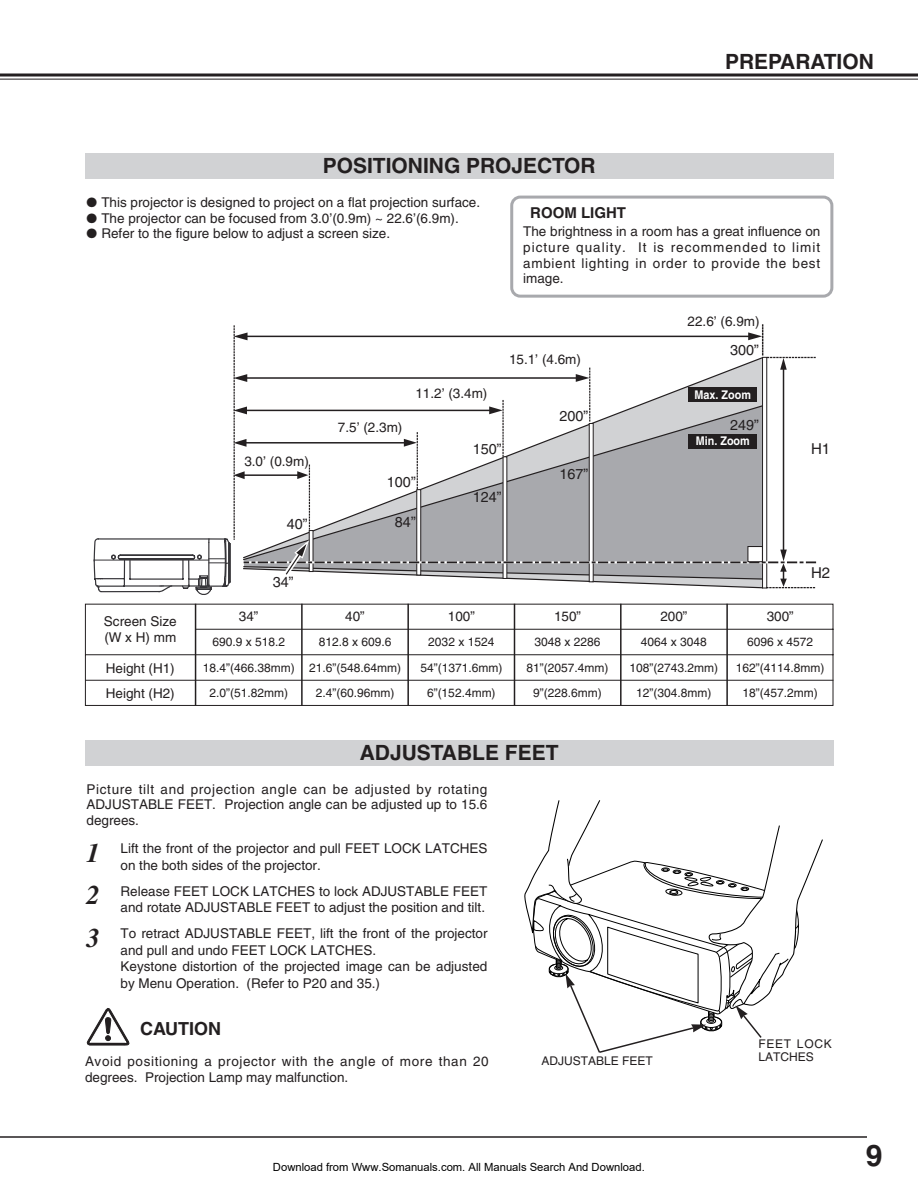
<style>
.page{position:relative;width:918px;height:1188px;background:#fff}
.page>*{position:absolute;margin:0;border:0;box-sizing:border-box;transform-origin:0 0}
.t1{font:700 30px "Helvetica";color:#231f20}
.t2{font:italic 700 27px "Times";color:#231f20}
.t3{font:700 21px "Helvetica";color:#231f20}
.t4{font:700 18px "Helvetica";color:#231f20}
.t5{font:700 15px "Helvetica";color:#231f20}
.t6{font:15px "Helvetica";color:#231f20}
.t7{font:14.4px "Helvetica";color:#231f20}
.t8{font:13.5px/16.5px "Helvetica";color:#231f20}
.t9{font:13.5px/15.8px "Helvetica";letter-spacing:.045em;color:#231f20}
.t10{font:12px/25.5px "Helvetica";color:#231f20;text-align:center}
.t11{font:700 12px "Helvetica";color:#fff;scale:.9 1}
.t12{font:12px/13.5px "Helvetica";letter-spacing:.03em;color:#231f20}
.t13{font:11.25px "Arial";color:#000}
</style>
<div class="page">
<hr style="left:0;top:74px;width:918px;height:2px;background:#231f20">
<hr style="left:0;top:79px;width:918px;height:1px;background:#231f20">
<hr style="left:0;top:1136px;width:867px;height:2px;background:#231f20">
<div style="left:85px;top:153px;width:748px;height:26px;background:#d1d2d4"></div>
<svg style="left:84px;top:603px;width:750px;height:103px"></svg>
<hr style="left:195px;top:604px;width:1px;height:102px;background:#231f20">
<div style="left:306px;top:606px;width:98px;height:21px;background:#fff"></div>
<div style="left:306px;top:631px;width:98px;height:22px;background:#fff"></div>
<div style="left:306px;top:657px;width:98px;height:21px;background:#fff"></div>
<div style="left:306px;top:682px;width:98px;height:22px;background:#fff"></div>
<div style="left:85px;top:740px;width:748px;height:25px;background:#d1d2d4"></div>
<svg style="left:524px;top:800px;width:299px;height:253px"></svg>
<svg style="left:93px;top:325px;width:723px;height:270px"></svg>
<hr style="left:301px;top:604px;width:2px;height:102px;background:#231f20">
<hr style="left:85px;top:680px;width:748px;height:1px;background:#231f20">
<hr style="left:620px;top:604px;width:2px;height:102px;background:#231f20">
<hr style="left:514px;top:604px;width:1px;height:102px;background:#231f20">
<hr style="left:407px;top:604px;width:2px;height:102px;background:#231f20">
<div style="left:510px;top:196px;width:323px;height:102px;border:3px solid #a8a9ad;border-radius:9px"></div>
<div style="left:689px;top:387px;width:68px;height:15px;background:#231f20"></div>
<div style="left:689px;top:434px;width:68px;height:15px;background:#231f20"></div>
<svg style="left:86px;top:1008px;width:44px;height:37px"></svg>
<hr style="left:726px;top:604px;width:2px;height:102px;background:#231f20">
<div style="left:200px;top:606px;width:98px;height:21px;background:#fff"></div>
<div style="left:200px;top:631px;width:98px;height:22px;background:#fff"></div>
<div style="left:200px;top:657px;width:98px;height:21px;background:#fff"></div>
<div style="left:200px;top:682px;width:98px;height:22px;background:#fff"></div>
<h3 class="t3" style="left:725px;top:53px;width:150px">PREPARATION</h3>
<h3 class="t3" style="left:323px;top:158px;width:274px">POSITIONING PROJECTOR</h3>
<p class="t8" style="left:87px;top:195px;width:395px">● This projector is designed to project on a flat projection surface.</p>
<p class="t8" style="left:87px;top:211px;width:374px">● The projector can be focused from 3.0’(0.9m) ~ 22.6’(6.9m).</p>
<p class="t8" style="left:87px;top:227px;width:305px">● Refer to the figure below to adjust a screen size.</p>
<p class="t5" style="left:530px;top:208px;width:97px">ROOM LIGHT</p>
<p class="t8" style="left:523px;top:225px;width:299px;line-height:15.8px;text-align:justify">The brightness in a room has a great influence on picture quality. It is recommended to limit ambient lighting in order to provide the best image.</p>
<p class="t8" style="left:104px;top:614px;width:74px">Screen Size (W x H) mm</p>
<p class="t8" style="left:106px;top:661px;width:70px">Height (H1)</p>
<p class="t8" style="left:106px;top:686px;width:70px">Height (H2)</p>
<p class="t8" style="left:244px;top:454px;width:66px">3.0’ (0.9m)</p>
<p class="t7" style="left:287px;top:519px;width:22px">40”</p>
<p class="t8" style="left:338px;top:420px;width:66px">7.5’ (2.3m)</p>
<p class="t8" style="left:415px;top:386px;width:73px">11.2’ (3.4m)</p>
<p class="t7" style="left:473px;top:444px;width:30px">150”</p>
<p class="t7" style="left:387px;top:477px;width:30px">100”</p>
<p class="t7" style="left:395px;top:517px;width:22px">84”</p>
<p class="t7" style="left:473px;top:492px;width:30px">124”</p>
<p class="t8" style="left:509px;top:352px;width:74px">15.1’ (4.6m)</p>
<p class="t7" style="left:559px;top:411px;width:30px">200”</p>
<p class="t7" style="left:559px;top:469px;width:30px">167”</p>
<p class="t7" style="left:273px;top:577px;width:22px">34”</p>
<p class="t8" style="left:239px;top:610px;width:21px">34”</p>
<p class="t10" style="left:203px;top:631px;width:93px">690.9 x 518.2<br>18.4”(466.38mm)<br>2.0”(51.82mm)</p>
<p class="t8" style="left:345px;top:610px;width:21px">40”</p>
<p class="t10" style="left:309px;top:631px;width:93px">812.8 x 609.6<br>21.6”(548.64mm)<br>2.4”(60.96mm)</p>
<p class="t8" style="left:448px;top:610px;width:28px">100”</p>
<p class="t10" style="left:420px;top:631px;width:83px">2032 x 1524<br>54”(1371.6mm)<br>6”(152.4mm)</p>
<p class="t8" style="left:554px;top:610px;width:28px">150”</p>
<p class="t10" style="left:527px;top:631px;width:83px">3048 x 2286<br>81”(2057.4mm)<br>9”(228.6mm)</p>
<h3 class="t3" style="left:360px;top:745px;width:200px">ADJUSTABLE FEET</h3>
<p class="t8" style="left:87px;top:782px;width:402px;line-height:15.8px;text-align:justify">Picture tilt and projection angle can be adjusted by rotating ADJUSTABLE FEET. Projection angle can be adjusted up to 15.6 degrees.</p>
<p class="t8" style="left:121px;top:841px;width:368px">Lift the front of the projector and pull FEET LOCK LATCHES on the both sides of the projector.</p>
<h2 class="t2" style="left:87px;top:843px;width:15px">1</h2>
<h2 class="t2" style="left:87px;top:885px;width:15px">2</h2>
<h2 class="t2" style="left:87px;top:928px;width:15px">3</h2>
<p class="t8" style="left:121px;top:884px;width:368px">Release FEET LOCK LATCHES to lock ADJUSTABLE FEET and rotate ADJUSTABLE FEET to adjust the position and tilt.</p>
<p class="t8" style="left:121px;top:926px;width:368px">To retract ADJUSTABLE FEET, lift the front of the projector and pull and undo FEET LOCK LATCHES.<br>Keystone distortion of the projected image can be adjusted by Menu Operation. (Refer to P20 and 35.)</p>
<p class="t8" style="left:688px;top:314px;width:74px">22.6’ (6.9m)</p>
<p class="t7" style="left:730px;top:344px;width:30px">300”</p>
<p class="t11" style="left:695px;top:390px;width:64px">Max. Zoom</p>
<p class="t11" style="left:696px;top:437px;width:61px">Min. Zoom</p>
<p class="t7" style="left:730px;top:420px;width:30px">249”</p>
<p class="t6" style="left:811px;top:444px;width:21px">H1</p>
<p class="t6" style="left:811px;top:567px;width:21px">H2</p>
<p class="t8" style="left:660px;top:610px;width:28px">200”</p>
<p class="t10" style="left:630px;top:631px;width:90px">4064 x 3048<br>108”(2743.2mm)<br>12”(304.8mm)</p>
<p class="t8" style="left:767px;top:610px;width:29px">300”</p>
<p class="t10" style="left:736px;top:631px;width:90px">6096 x 4572<br>162”(4114.8mm)<br>18”(457.2mm)</p>
<h3 class="t4" style="left:140px;top:1022px;width:83px">CAUTION</h3>
<p class="t9" style="left:85px;top:1055px;width:405px">Avoid positioning a projector with the angle of more than 20 degrees. Projection Lamp may malfunction.</p>
<p class="t10" style="left:542px;top:1049px;width:113px">ADJUSTABLE FEET</p>
<p class="t13" style="left:273px;top:1160px;width:373px">Download from Www.Somanuals.com. All Manuals Search And Download.</p>
<p class="t12" style="left:758px;top:1038px;width:75px">FEET LOCK<br>LATCHES</p>
<h1 class="t1" style="left:866px;top:1145px;width:18px">9</h1>
</div>
